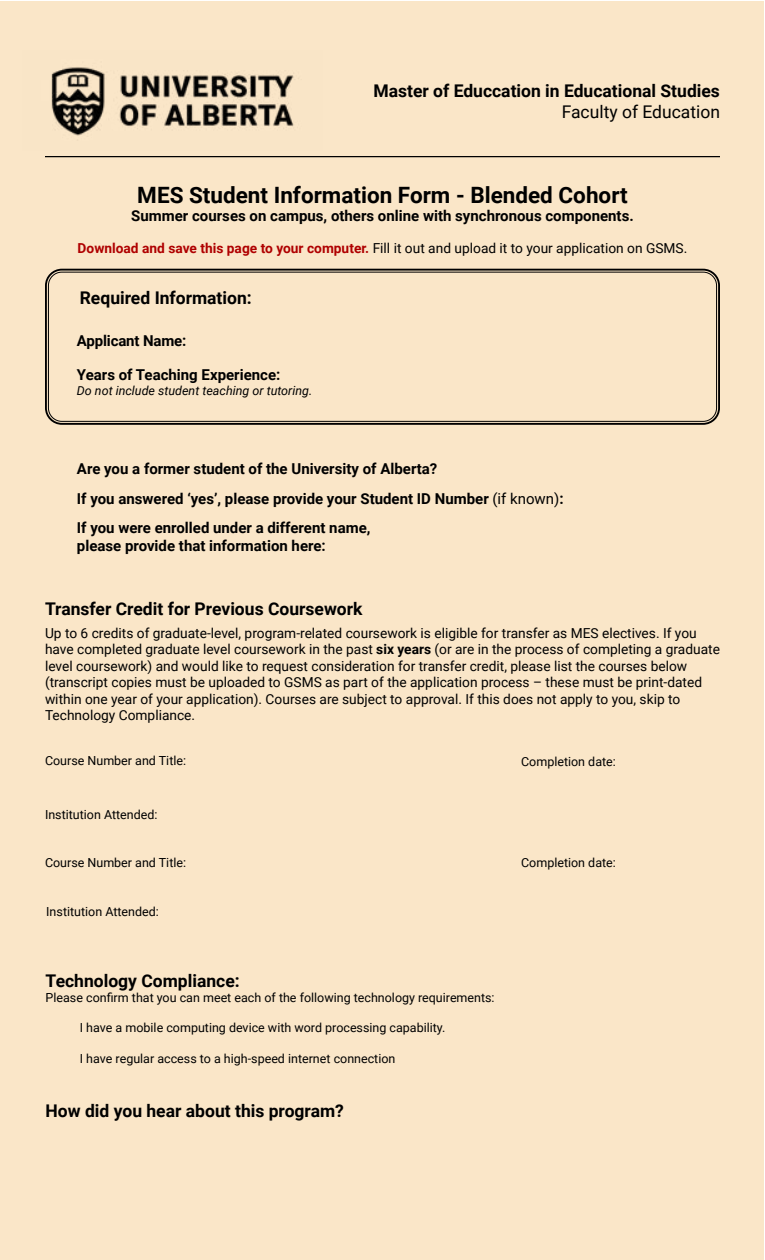
<style>
.page{position:relative;width:765px;height:1260px;background:#fff}
.page>*{position:absolute;margin:0;border:0;box-sizing:border-box;transform-origin:0 0}
.t1{font:700 22.5px "Roboto";color:#000}
.t2{font:700 17.5px "Roboto";color:#000}
.t3{font:17.5px "Roboto";color:#000}
.t4{font:700 15px/29.2px "Roboto";color:#000}
.t5{font:13.75px/16.5px "Roboto";color:#000}
.t6{font:12.5px "Roboto";color:#000}
.t7{font:italic 12.5px "Roboto";color:#000}
.s1{font-weight:700;color:#af0000}
.s2{font-weight:400}
.s3{font-weight:700}
</style>
<div class="page">
<div style="left:1px;top:1px;width:763px;height:1258px;background:#fae6c8"></div>
<div style="left:45px;top:269px;width:675px;height:156px;border:2px solid #000;border-radius:16px"></div>
<div style="left:48px;top:272px;width:669px;height:150px;border:1px solid #000;border-radius:13px"></div>
<hr style="left:45px;top:156px;width:675px;height:1px;background:#000">
<img style="left:51px;top:67px;width:243px;height:69px">
<p class="t2" style="left:373px;top:78px;width:348px">Master of Educcation in Educational Studies</p>
<p class="t3" style="left:562px;top:99px;width:160px">Faculty of Education</p>
<h1 class="t1" style="left:137px;top:179px;width:492px">MES Student Information Form - Blended Cohort</h1>
<p class="t4" style="left:131px;top:201px;width:504px">Summer courses on campus, others online with synchronous components.</p>
<p class="t5" style="left:78px;top:239px;width:611px"><span class="s1">Download and save this page to your computer.</span> Fill it out and upload it to your application on GSMS.</p>
<p class="t2" style="left:80px;top:286px;width:174px">Required Information:</p>
<p class="t4" style="left:77px;top:325px;width:111px">Applicant Name:</p>
<p class="t4" style="left:77px;top:360px;width:205px">Years of Teaching Experience:</p>
<p class="t7" style="left:77px;top:382px;width:237px">Do not include student teaching or tutoring.</p>
<p class="t4" style="left:77px;top:454px;width:488px">Are you a former student of the University of Alberta?<br>If you answered ‘yes’, please provide your Student ID Number <span class="s2">(if known)</span>:<br>If you were enrolled under a different name,</p>
<p class="t4" style="left:77px;top:530px;width:250px">please provide that information here:</p>
<p class="t2" style="left:45px;top:597px;width:319px">Transfer Credit for Previous Coursework</p>
<p class="t5" style="left:45px;top:624px;width:677px">Up to 6 credits of graduate-level, program-related coursework is eligible for transfer as MES electives. If you have completed graduate level coursework in the past <span class="s3">six years</span> (or are in the process of completing a graduate level coursework) and would like to request consideration for transfer credit, please list the courses below (transcript copies must be uploaded to GSMS as part of the application process – these must be print-dated within one year of your application). Courses are subject to approval. If this does not apply to you, skip to Technology Compliance.</p>
<p class="t6" style="left:45px;top:752px;width:143px">Course Number and Title:</p>
<p class="t6" style="left:45px;top:806px;width:114px">Institution Attended:</p>
<p class="t6" style="left:45px;top:854px;width:143px">Course Number and Title:</p>
<p class="t6" style="left:46px;top:903px;width:114px">Institution Attended:</p>
<p class="t2" style="left:46px;top:969px;width:196px">Technology Compliance:</p>
<p class="t6" style="left:46px;top:989px;width:451px">Please confirm that you can meet each of the following technology requirements:</p>
<p class="t6" style="left:80px;top:1019px;width:367px">I have a mobile computing device with word processing capability.</p>
<p class="t6" style="left:80px;top:1050px;width:317px">I have regular access to a high-speed internet connection</p>
<p class="t2" style="left:46px;top:1098px;width:300px">How did you hear about this program?</p>
<p class="t6" style="left:521px;top:753px;width:96px">Completion date:</p>
<p class="t6" style="left:521px;top:854px;width:96px">Completion date:</p>
</div>
